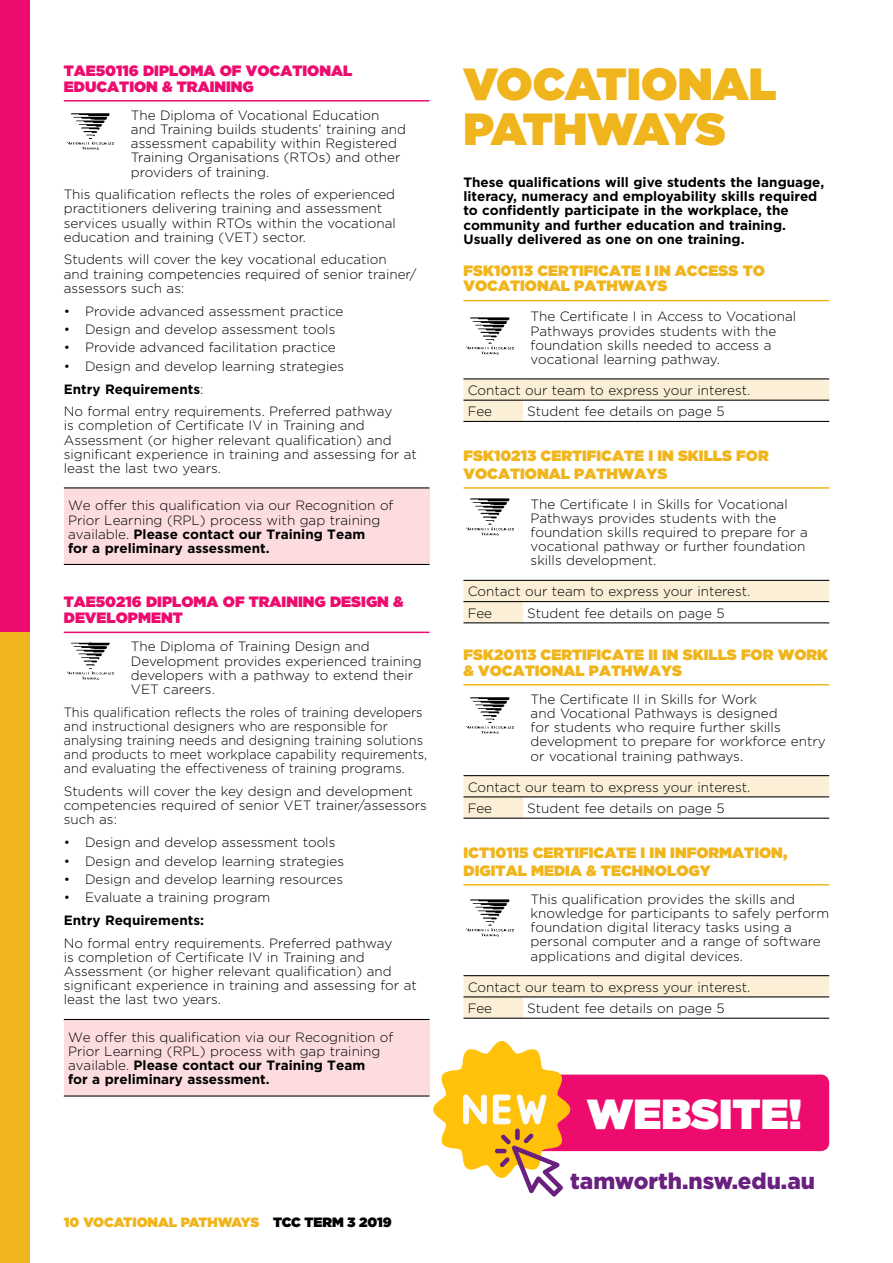
<style>
.page{position:relative;width:893px;height:1263px;background:#fff}
.page>*{position:absolute;margin:0;border:0;box-sizing:border-box;transform-origin:0 0}
.t1{font:900 45px/45px "Gotham";letter-spacing:-.005em;color:#f0b51c}
.t2{font:900 42px "Gotham";color:#fff}
.t3{font:900 22.5px "Gotham";color:#69207e}
.t4{font:900 15px/17.2px "Gotham";color:#f0b51c}
.t5{font:900 15px/15.8px "Gotham";color:#ed0c6e}
.t6{font:300 13.5px/14.1px "Gotham";color:#000}
.t7{font:300 13.5px/14.1px "Gotham";color:#000;scale:.95 1}
.t8{font:700 13.5px/14.1px "Gotham";color:#000}
.t9{font:900 13.5px "Gotham";color:#f0b51c}
.s1{font-weight:700}
.s2{color:#000}
</style>
<div class="page">
<hr style="left:463px;top:487px;width:366px;height:2px;background:#f0b51c">
<svg style="left:463px;top:581px;width:366px;height:41px"></svg>
<hr style="left:463px;top:580px;width:60px;height:1px;background:#000">
<hr style="left:523px;top:580px;width:306px;height:1px;background:#000">
<hr style="left:463px;top:601px;width:60px;height:1px;background:#000">
<hr style="left:523px;top:601px;width:306px;height:1px;background:#000">
<hr style="left:463px;top:622px;width:60px;height:1px;background:#000">
<hr style="left:523px;top:622px;width:306px;height:1px;background:#000">
<img style="left:466px;top:498px;width:48px;height:38px">
<hr style="left:463px;top:884px;width:366px;height:1px;background:#f0b51c">
<svg style="left:463px;top:976px;width:366px;height:42px"></svg>
<hr style="left:463px;top:975px;width:60px;height:1px;background:#000">
<hr style="left:523px;top:975px;width:306px;height:1px;background:#000">
<hr style="left:463px;top:996px;width:60px;height:1px;background:#000">
<hr style="left:523px;top:996px;width:306px;height:1px;background:#000">
<hr style="left:463px;top:1018px;width:60px;height:1px;background:#000">
<hr style="left:523px;top:1018px;width:306px;height:1px;background:#000">
<img style="left:466px;top:899px;width:48px;height:38px">
<hr style="left:463px;top:300px;width:366px;height:1px;background:#f0b51c">
<svg style="left:463px;top:379px;width:366px;height:42px"></svg>
<hr style="left:463px;top:378px;width:60px;height:1px;background:#000">
<hr style="left:523px;top:378px;width:306px;height:1px;background:#000">
<hr style="left:463px;top:400px;width:60px;height:1px;background:#000">
<hr style="left:523px;top:400px;width:306px;height:1px;background:#000">
<hr style="left:463px;top:421px;width:60px;height:1px;background:#000">
<hr style="left:523px;top:421px;width:306px;height:1px;background:#000">
<img style="left:466px;top:317px;width:48px;height:38px">
<hr style="left:463px;top:684px;width:366px;height:1px;background:#f0b51c">
<svg style="left:463px;top:776px;width:366px;height:42px"></svg>
<hr style="left:463px;top:775px;width:60px;height:1px;background:#000">
<hr style="left:523px;top:775px;width:306px;height:1px;background:#000">
<hr style="left:463px;top:796px;width:60px;height:1px;background:#000">
<hr style="left:523px;top:796px;width:306px;height:1px;background:#000">
<hr style="left:463px;top:818px;width:60px;height:1px;background:#000">
<hr style="left:523px;top:818px;width:306px;height:1px;background:#000">
<img style="left:466px;top:697px;width:48px;height:37px">
<div style="left:0;top:629px;width:30px;height:634px;background:#f0b51c"></div>
<div style="left:0;top:0;width:30px;height:631px;background:#ed0c6e"></div>
<hr style="left:64px;top:632px;width:365px;height:1px;background:#ed0c6e">
<div style="left:64px;top:1019px;width:365px;height:77px;background:#fcdcdf"></div>
<hr style="left:64px;top:1019px;width:365px;height:1px;background:#000">
<hr style="left:64px;top:1095px;width:365px;height:1px;background:#000">
<img style="left:67px;top:642px;width:47px;height:38px">
<hr style="left:64px;top:100px;width:365px;height:2px;background:#ed0c6e">
<div style="left:64px;top:488px;width:365px;height:76px;background:#fcdcdf"></div>
<hr style="left:64px;top:487px;width:365px;height:1px;background:#000">
<hr style="left:64px;top:564px;width:365px;height:1px;background:#000">
<img style="left:67px;top:113px;width:47px;height:37px">
<div style="left:491px;top:1074px;width:338px;height:77px;background:#ed0c6e;border-radius:9px"></div>
<svg style="left:433px;top:1041px;width:137px;height:155px"></svg>
<p class="t5" style="left:64px;top:62px;width:290px">TAE50116 DIPLOMA OF VOCATIONAL<br>EDUCATION &amp; TRAINING</p>
<p class="t6" style="left:131px;top:108px;width:276px">The Diploma of Vocational Education and Training builds students’ training and assessment capability within Registered Training Organisations (RTOs) and other providers of training.</p>
<p class="t6" style="left:64px;top:187px;width:333px">This qualification reflects the roles of experienced practitioners delivering training and assessment services usually within RTOs within the vocational education and training (VET) sector.</p>
<p class="t6" style="left:64px;top:252px;width:354px">Students will cover the key vocational education<br>and training competencies required of senior trainer/ assessors such as:</p>
<p class="t6" style="left:64px;top:303px;width:281px">• Provide advanced assessment practice</p>
<p class="t6" style="left:64px;top:322px;width:273px">• Design and develop assessment tools</p>
<p class="t6" style="left:64px;top:340px;width:274px">• Provide advanced facilitation practice</p>
<p class="t6" style="left:64px;top:354px;width:330px;line-height:22.6px">• Design and develop learning strategies<br><span class="s1">Entry Requirements</span>:<br>No formal entry requirements. Preferred pathway</p>
<p class="t6" style="left:64px;top:418px;width:355px">is completion of Certificate IV in Training and Assessment (or higher relevant qualification) and significant experience in training and assessing for at least the last two years.</p>
<p class="t6" style="left:68px;top:498px;width:327px">We offer this qualification via our Recognition of Prior Learning (RPL) process with gap training available. <span class="s1">Please contact our Training Team<br>for a preliminary assessment.</span></p>
<p class="t5" style="left:64px;top:594px;width:341px">TAE50216 DIPLOMA OF TRAINING DESIGN &amp;<br>DEVELOPMENT</p>
<p class="t6" style="left:131px;top:639px;width:292px">The Diploma of Training Design and Development provides experienced training developers with a pathway to extend their VET careers.</p>
<p class="t7" style="left:64px;top:704px;width:384px">This qualification reflects the roles of training developers and instructional designers who are responsible for analysing training needs and designing training solutions and products to meet workplace capability requirements, and evaluating the effectiveness of training programs.</p>
<p class="t6" style="left:64px;top:784px;width:365px">Students will cover the key design and development competencies required of senior VET trainer/assessors such as:</p>
<p class="t6" style="left:64px;top:835px;width:273px">• Design and develop assessment tools</p>
<p class="t6" style="left:64px;top:853px;width:282px">• Design and develop learning strategies</p>
<p class="t6" style="left:64px;top:872px;width:281px">• Design and develop learning resources</p>
<p class="t6" style="left:64px;top:890px;width:208px">• Evaluate a training program</p>
<p class="t8" style="left:64px;top:913px;width:142px">Entry Requirements:</p>
<p class="t6" style="left:64px;top:935px;width:355px">No formal entry requirements. Preferred pathway<br>is completion of Certificate IV in Training and Assessment (or higher relevant qualification) and significant experience in training and assessing for at least the last two years.</p>
<p class="t6" style="left:68px;top:1030px;width:327px">We offer this qualification via our Recognition of Prior Learning (RPL) process with gap training available. <span class="s1">Please contact our Training Team<br>for a preliminary assessment.</span></p>
<p class="t9" style="left:64px;top:1212px;width:329px">10 VOCATIONAL PATHWAYS <span class="s2">TCC TERM 3 2019</span></p>
<h1 class="t1" style="left:463px;top:61px;width:314px">VOCATIONAL<br>PATHWAYS</h1>
<p class="t8" style="left:463px;top:175px;width:362px">These qualifications will give students the language, literacy, numeracy and employability skills required to confidently participate in the workplace, the community and further education and training.<br>Usually delivered as one on one training.</p>
<p class="t4" style="left:463px;top:262px;width:303px;line-height:15.8px">FSK10113 CERTIFICATE I IN ACCESS TO<br>VOCATIONAL PATHWAYS</p>
<p class="t6" style="left:531px;top:309px;width:267px">The Certificate I in Access to Vocational Pathways provides students with the foundation skills needed to access a vocational learning pathway.</p>
<p class="t6" style="left:468px;top:379px;width:284px;line-height:21.3px">Contact our team to express your interest.<br>Fee</p>
<p class="t6" style="left:527px;top:404px;width:199px">Student fee details on page 5</p>
<p class="t4" style="left:463px;top:447px;width:307px">FSK10213 CERTIFICATE I IN SKILLS FOR<br>VOCATIONAL PATHWAYS</p>
<p class="t6" style="left:531px;top:496px;width:279px">The Certificate I in Skills for Vocational Pathways provides students with the foundation skills required to prepare for a vocational pathway or further foundation skills development.</p>
<p class="t6" style="left:468px;top:581px;width:284px;line-height:21.3px">Contact our team to express your interest.<br>Fee</p>
<p class="t6" style="left:527px;top:605px;width:199px">Student fee details on page 5</p>
<p class="t4" style="left:463px;top:646px;width:366px;line-height:15.8px">FSK20113 CERTIFICATE II IN SKILLS FOR WORK &amp; VOCATIONAL PATHWAYS</p>
<p class="t6" style="left:531px;top:692px;width:297px">The Certificate II in Skills for Work<br>and Vocational Pathways is designed<br>for students who require further skills development to prepare for workforce entry or vocational training pathways.</p>
<p class="t6" style="left:468px;top:776px;width:284px;line-height:21.3px">Contact our team to express your interest.<br>Fee</p>
<p class="t6" style="left:527px;top:801px;width:199px">Student fee details on page 5</p>
<p class="t4" style="left:463px;top:844px;width:325px">ICT10115 CERTIFICATE I IN INFORMATION,<br>DIGITAL MEDIA &amp; TECHNOLOGY</p>
<p class="t6" style="left:531px;top:892px;width:300px">This qualification provides the skills and knowledge for participants to safely perform foundation digital literacy tasks using a personal computer and a range of software applications and digital devices.</p>
<p class="t6" style="left:468px;top:976px;width:284px;line-height:21.3px">Contact our team to express your interest.<br>Fee</p>
<p class="t6" style="left:527px;top:1001px;width:199px">Student fee details on page 5</p>
<h2 class="t2" style="left:587px;top:1084px;width:217px">WEBSITE!</h2>
<h3 class="t3" style="left:570px;top:1165px;width:246px">tamworth.nsw.edu.au</h3>
</div>
